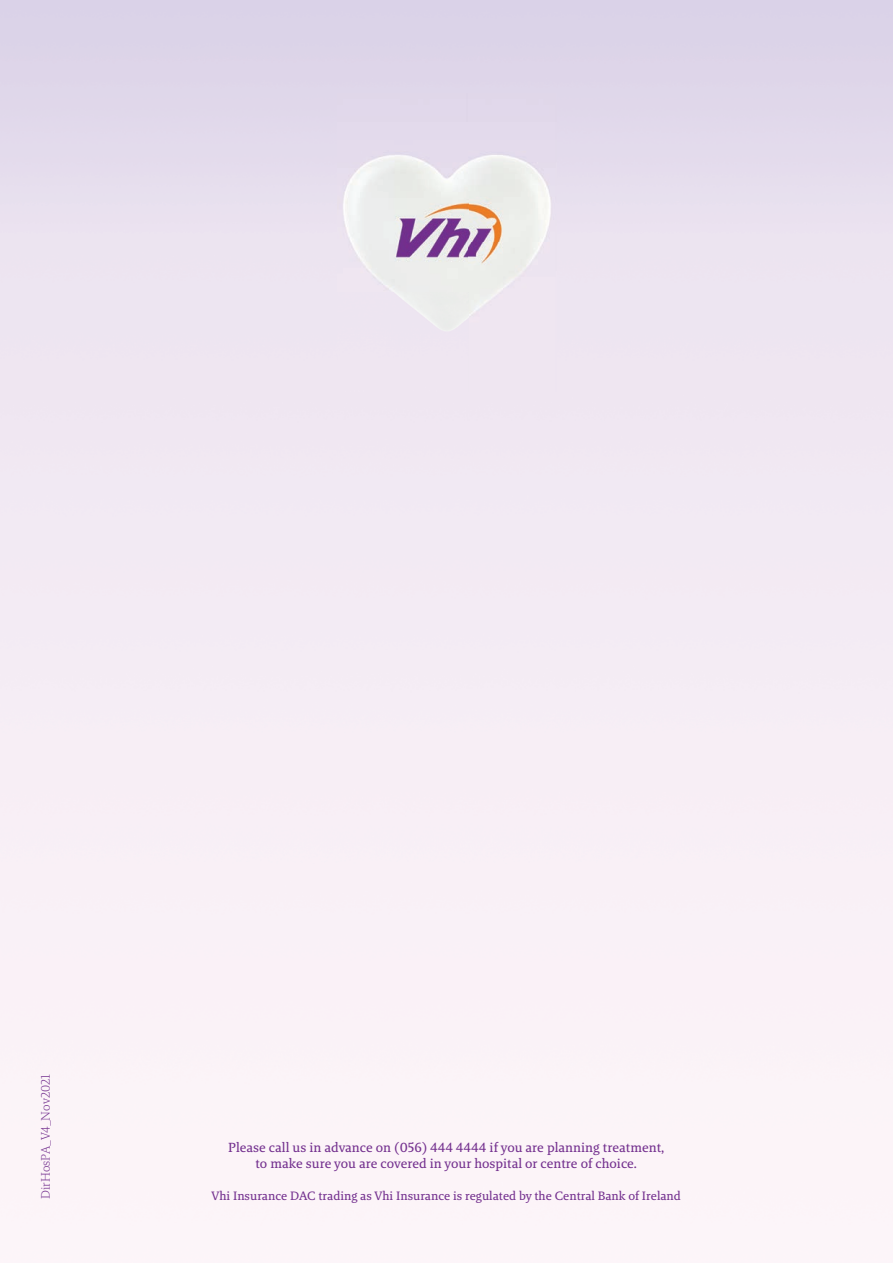
<style>
.page{position:relative;width:893px;height:1263px;background:#fff}
.page>*{position:absolute;margin:0;border:0;box-sizing:border-box;transform-origin:0 0}
.t1{font:13.5px/16.2px "Brando Text LF";color:#74318f;text-align:center}
.t2{font:12.6px "Brando Light LF";color:#74318f}
.t3{font:12.45px "Brando Text LF";color:#74318f}
</style>
<div class="page">
<hr style="left:0;top:1231px;width:44px;height:1px;background:#d9cbe2">
<img style="left:338px;top:93px;width:218px;height:299px">
<p class="t2" style="left:37px;top:1199px;width:127px;rotate:-90deg">DirHosPA_V4_Nov2021</p>
<p class="t1" style="left:228px;top:1139px;width:438px">Please call us in advance on (056) 444 4444 if you are planning treatment, to make sure you are covered in your hospital or centre of choice.</p>
<p class="t3" style="left:211px;top:1187px;width:471px">Vhi Insurance DAC trading as Vhi Insurance is regulated by the Central Bank of Ireland</p>
</div>
